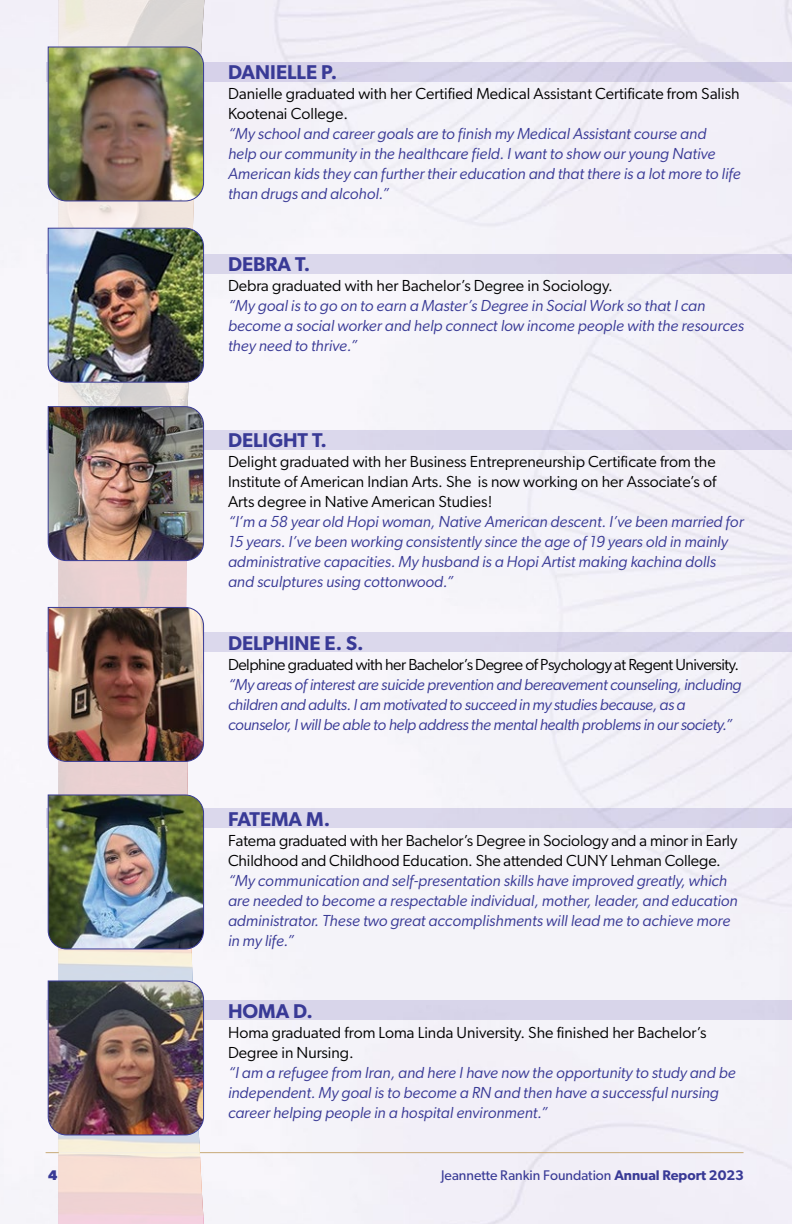
<style>
.page{position:relative;width:792px;height:1224px;background:#fff}
.page>*{position:absolute;margin:0;border:0;box-sizing:border-box;transform-origin:0 0}
.t1{font:600 20px "Gibson";color:#393a96}
.t2{font:italic 16px/20px "Gibson";color:#393a96}
.t3{font:16px/20px "Gibson";color:#000}
.t4{font:italic 16px/20px "Gibson";letter-spacing:-.02em;color:#393a96}
.t5{font:16px "Gibson";letter-spacing:-.03em;color:#000}
.t6{font:14px "Gibson";color:#393a96}
.t7{font:700 14px "Gibson";color:#393a96}
.s1{font-weight:600}
</style>
<div class="page">
<hr style="left:46px;top:1152px;width:698px;height:1px;background:#c8a977">
<svg style="left:59px;top:0;width:147px;height:1224px;background:#ebdddb"></svg>
<div style="left:46px;top:1001px;width:746px;height:19px;background:#d8d5ea"></div>
<div style="left:46px;top:431px;width:746px;height:19px;background:#d8d5ea"></div>
<div style="left:46px;top:63px;width:746px;height:19px;background:#d6d1e9"></div>
<div style="left:46px;top:255px;width:746px;height:19px;background:#d8d5ea"></div>
<div style="left:46px;top:809px;width:746px;height:19px;background:#d9d6ea"></div>
<div style="left:46px;top:633px;width:746px;height:19px;background:#dad7ec"></div>
<img style="left:48px;top:406px;width:156px;height:155px">
<img style="left:48px;top:794px;width:156px;height:155px">
<img style="left:48px;top:46px;width:156px;height:155px">
<img style="left:48px;top:228px;width:156px;height:155px">
<img style="left:48px;top:607px;width:156px;height:155px">
<img style="left:48px;top:980px;width:156px;height:155px">
<p class="t1" style="left:228px;top:60px;width:111px">DANIELLE P.</p>
<p class="t3" style="left:228px;top:84px;width:513px">Danielle graduated with her Certified Medical Assistant Certificate from Salish<br>Kootenai College.</p>
<p class="t2" style="left:228px;top:124px;width:514px">“My school and career goals are to finish my Medical Assistant course and<br>help our community in the healthcare field. I want to show our young Native American kids they can further their education and that there is a lot more to life than drugs and alcohol.”</p>
<p class="t1" style="left:228px;top:252px;width:84px">DEBRA T.</p>
<p class="t3" style="left:228px;top:276px;width:386px">Debra graduated with her Bachelor’s Degree in Sociology.</p>
<p class="t2" style="left:228px;top:296px;width:517px">“My goal is to go on to earn a Master’s Degree in Social Work so that I can become a social worker and help connect low income people with the resources they need to thrive.”</p>
<p class="t1" style="left:228px;top:428px;width:101px">DELIGHT T.</p>
<p class="t3" style="left:228px;top:452px;width:490px;text-align:justify">Delight graduated with her Business Entrepreneurship Certificate from the Institute of American Indian Arts. She is now working on her Associate’s of Arts degree in Native American Studies!</p>
<p class="t2" style="left:228px;top:512px;width:517px">“I’m a 58 year old Hopi woman, Native American descent. I’ve been married for 15 years. I’ve been working consistently since the age of 19 years old in mainly administrative capacities. My husband is a Hopi Artist making kachina dolls and sculptures using cottonwood.”</p>
<p class="t1" style="left:228px;top:631px;width:137px">DELPHINE E. S.</p>
<p class="t5" style="left:228px;top:655px;width:513px">Delphine graduated with her Bachelor’s Degree of Psychology at Regent University.</p>
<p class="t4" style="left:228px;top:674px;width:515px">“My areas of interest are suicide prevention and bereavement counseling, including children and adults. I am motivated to succeed in my studies because, as a counselor, I will be able to help address the mental health problems in our society.”</p>
<p class="t1" style="left:228px;top:807px;width:104px">FATEMA M.</p>
<p class="t3" style="left:228px;top:830px;width:511px">Fatema graduated with her Bachelor’s Degree in Sociology and a minor in Early<br>Childhood and Childhood Education. She attended CUNY Lehman College.</p>
<p class="t2" style="left:228px;top:870px;width:511px">“My communication and self-presentation skills have improved greatly, which are needed to become a respectable individual, mother, leader, and education administrator. These two great accomplishments will lead me to achieve more in my life.”</p>
<p class="t1" style="left:228px;top:999px;width:87px">HOMA D.</p>
<p class="t3" style="left:228px;top:1022px;width:480px">Homa graduated from Loma Linda University. She finished her Bachelor’s<br>Degree in Nursing.</p>
<p class="t2" style="left:228px;top:1062px;width:509px">“I am a refugee from Iran, and here I have now the opportunity to study and be independent. My goal is to become a RN and then have a successful nursing career helping people in a hospital environment.”</p>
<p class="t7" style="left:48px;top:1167px;width:11px">4</p>
<p class="t6" style="left:441px;top:1167px;width:304px">Jeannette Rankin Foundation <span class="s1">Annual Report 2023</span></p>
</div>
